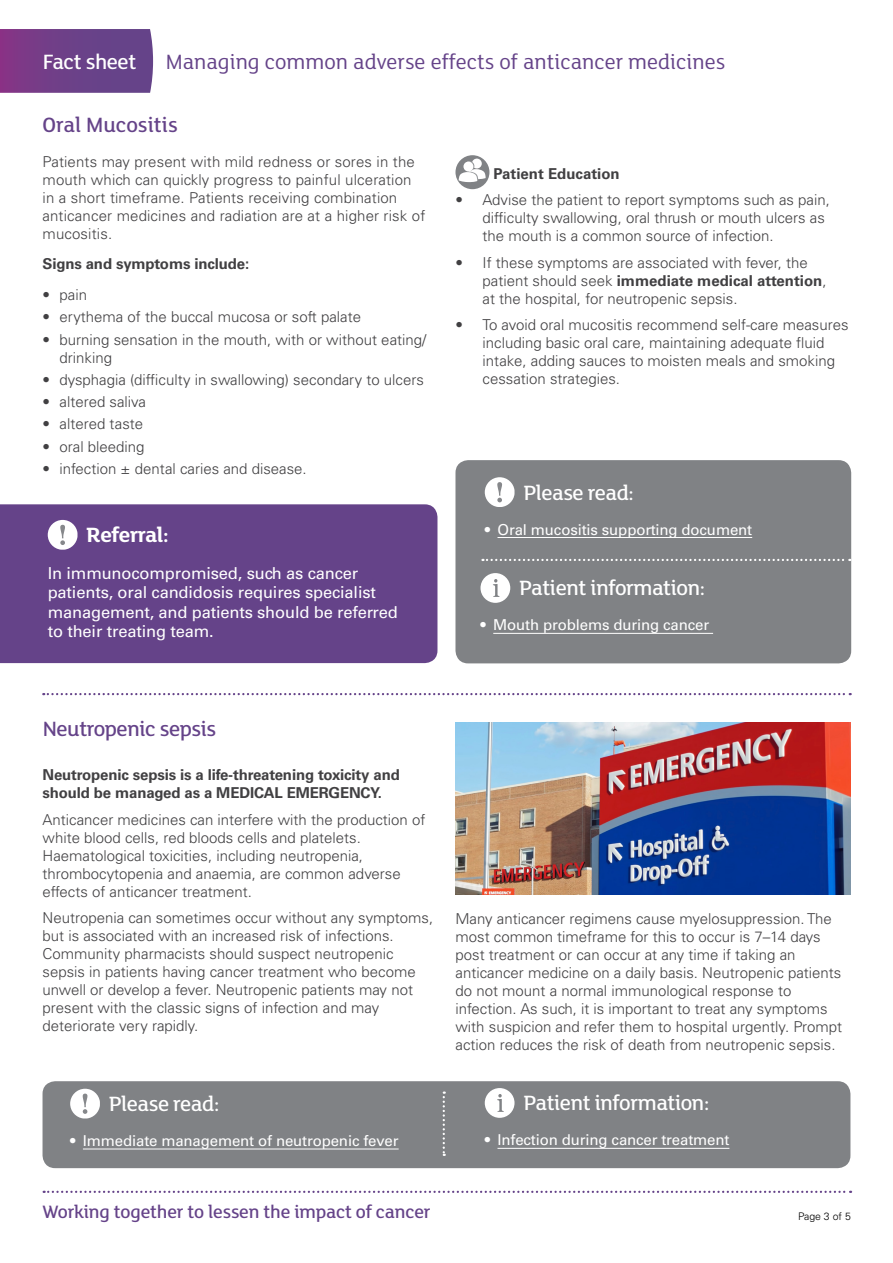
<style>
.page{position:relative;width:893px;height:1263px;background:#fff}
.page>*{position:absolute;margin:0;border:0;box-sizing:border-box;transform-origin:0 0}
.t1{font:500 22.5px "FS Lola";letter-spacing:-.02em;color:#fff}
.t2{font:22.5px "FS Lola";color:#654389}
.t3{font:500 22.5px "FS Lola";letter-spacing:-.02em;color:#654389}
.t4{font:500 22.5px "FS Lola";color:#654389}
.t5{font:700 22.5px "FS Lola";letter-spacing:-.02em;color:#fff}
.t6{font:500 19.5px "FS Lola";letter-spacing:-.01em;color:#654389}
.t7{font:16.5px/19.5px "Univers LT Std";letter-spacing:-.01em;color:#fff}
.t8{font:300 15px/18px "Univers LT Std";color:#414042}
.t9{font:15px "Univers LT Std";letter-spacing:-.01em;color:#fff}
.t10{font:700 15px/18px "Univers LT Std";letter-spacing:-.01em;color:#414042}
.t11{font:300 10.5px "Univers LT Std";color:#000}
.s1{font-weight:700}
</style>
<div class="page">
<svg style="left:0;top:29px;width:153px;height:64px;background:#704089"></svg>
<svg style="left:43px;top:693px;width:808px;height:2px"></svg>
<div style="left:43px;top:1081px;width:807px;height:87px;background:#808285;border-radius:13px"></div>
<hr style="left:83px;top:1149px;width:316px;height:1px;background:#fff">
<svg style="left:70px;top:1089px;width:30px;height:29px"></svg>
<svg style="left:443px;top:1091px;width:2px;height:65px"></svg>
<hr style="left:497px;top:1148px;width:232px;height:1px;background:#fff">
<div style="left:485px;top:1088px;width:29px;height:30px;background:#fff;border-radius:50%"></div>
<svg style="left:497px;top:1094px;width:7px;height:18px"></svg>
<div style="left:455px;top:155px;width:34px;height:34px;background:#808285;border-radius:50%"></div>
<svg style="left:472px;top:158px;width:10px;height:11px"></svg>
<div style="left:464px;top:161px;width:10px;height:10px;background:#b7b8ba;border-radius:50%"></div>
<svg style="left:459px;top:169px;width:27px;height:13px"></svg>
<div style="left:463px;top:161px;width:10px;height:11px;background:#fff;border-radius:50%"></div>
<svg style="left:44px;top:1191px;width:807px;height:2px"></svg>
<div style="left:455px;top:460px;width:396px;height:203px;background:#808285;border-radius:13px"></div>
<hr style="left:497px;top:537px;width:255px;height:1px;background:#fff">
<svg style="left:485px;top:477px;width:29px;height:30px"></svg>
<hr style="left:493px;top:633px;width:220px;height:1px;background:#fff">
<div style="left:480px;top:573px;width:30px;height:30px;background:#fff;border-radius:50%"></div>
<svg style="left:493px;top:579px;width:6px;height:18px"></svg>
<svg style="left:482px;top:559px;width:368px;height:2px"></svg>
<div style="left:0;top:504px;width:437px;height:159px;background:#654389"></div>
<svg style="left:48px;top:520px;width:29px;height:30px"></svg>
<img style="left:455px;top:722px;width:395px;height:172px">
<h1 class="t1" style="left:43px;top:47px;width:95px">Fact sheet</h1>
<h1 class="t2" style="left:166px;top:47px;width:561px">Managing common adverse effects of anticancer medicines</h1>
<h1 class="t4" style="left:43px;top:110px;width:137px">Oral Mucositis</h1>
<p class="t8" style="left:43px;top:152px;width:384px">Patients may present with mild redness or sores in the mouth which can quickly progress to painful ulceration in a short timeframe. Patients receiving combination anticancer medicines and radiation are at a higher risk of mucositis.</p>
<p class="t10" style="left:43px;top:255px;width:208px">Signs and symptoms include:</p>
<p class="t8" style="left:43px;top:286px;width:46px">• pain</p>
<p class="t8" style="left:43px;top:308px;width:320px">• erythema of the buccal mucosa or soft palate</p>
<p class="t8" style="left:60px;top:330px;width:368px;text-indent:-17px">• burning sensation in the mouth, with or without eating/ drinking</p>
<p class="t8" style="left:43px;top:371px;width:383px">• dysphagia (difficulty in swallowing) secondary to ulcers</p>
<p class="t8" style="left:43px;top:393px;width:105px">• altered saliva</p>
<p class="t8" style="left:43px;top:415px;width:102px">• altered taste</p>
<p class="t8" style="left:43px;top:437px;width:104px">• oral bleeding</p>
<p class="t8" style="left:43px;top:460px;width:266px">• infection ± dental caries and disease.</p>
<h1 class="t5" style="left:87px;top:519px;width:84px">Referral:</h1>
<p class="t7" style="left:48px;top:563px;width:352px">In immunocompromised, such as cancer patients, oral candidosis requires specialist management, and patients should be referred to their treating team.</p>
<p class="t10" style="left:494px;top:165px;width:128px">Patient Education</p>
<p class="t8" style="left:482px;top:191px;width:349px;text-indent:-27px">• Advise the patient to report symptoms such as pain, difficulty swallowing, oral thrush or mouth ulcers as the mouth is a common source of infection.</p>
<p class="t8" style="left:482px;top:254px;width:346px;text-indent:-27px">• If these symptoms are associated with fever, the patient should seek <span class="s1">immediate medical attention</span>, at the hospital, for neutropenic sepsis.</p>
<p class="t8" style="left:482px;top:316px;width:368px;text-indent:-27px">• To avoid oral mucositis recommend self-care measures including basic oral care, maintaining adequate fluid intake, adding sauces to moisten meals and smoking cessation strategies.</p>
<h1 class="t1" style="left:524px;top:478px;width:112px">Please read:</h1>
<p class="t9" style="left:485px;top:520px;width:269px">• Oral mucositis supporting document</p>
<h1 class="t1" style="left:519px;top:573px;width:187px">Patient information:</h1>
<p class="t9" style="left:480px;top:616px;width:230px">• Mouth problems during cancer</p>
<h1 class="t3" style="left:43px;top:714px;width:175px">Neutropenic sepsis</h1>
<p class="t10" style="left:43px;top:766px;width:359px">Neutropenic sepsis is a life-threatening toxicity and should be managed as a MEDICAL EMERGENCY.</p>
<p class="t8" style="left:43px;top:810px;width:384px">Anticancer medicines can interfere with the production of white blood cells, red bloods cells and platelets.<br>Haematological toxicities, including neutropenia, thrombocytopenia and anaemia, are common adverse effects of anticancer treatment.</p>
<p class="t8" style="left:43px;top:909px;width:392px">Neutropenia can sometimes occur without any symptoms, but is associated with an increased risk of infections.<br>Community pharmacists should suspect neutropenic sepsis in patients having cancer treatment who become unwell or develop a fever. Neutropenic patients may not present with the classic signs of infection and may deteriorate very rapidly.</p>
<h1 class="t1" style="left:109px;top:1089px;width:112px">Please read:</h1>
<p class="t9" style="left:70px;top:1132px;width:330px">• Immediate management of neutropenic fever</p>
<h2 class="t6" style="left:43px;top:1199px;width:389px">Working together to lessen the impact of cancer</h2>
<p class="t8" style="left:455px;top:909px;width:388px">Many anticancer regimens cause myelosuppression. The most common timeframe for this to occur is 7–14 days post treatment or can occur at any time if taking an anticancer medicine on a daily basis. Neutropenic patients do not mount a normal immunological response to infection. As such, it is important to treat any symptoms with suspicion and refer them to hospital urgently. Prompt action reduces the risk of death from neutropenic sepsis.</p>
<h1 class="t1" style="left:524px;top:1088px;width:187px">Patient information:</h1>
<p class="t9" style="left:485px;top:1131px;width:246px">• Infection during cancer treatment</p>
<p class="t11" style="left:798px;top:1210px;width:54px">Page 3 of 5</p>
</div>
